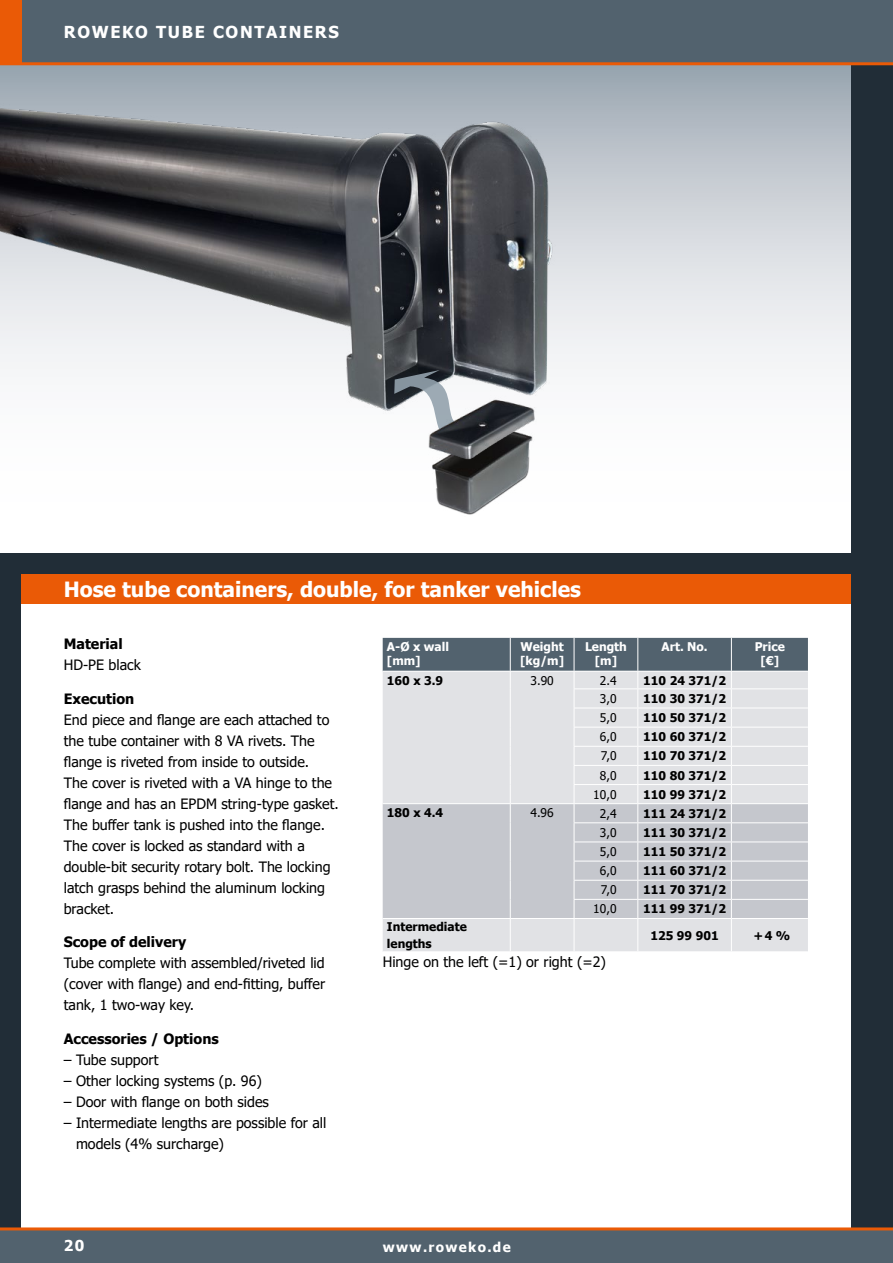
<style>
.page{position:relative;width:893px;height:1263px;background:#212d37}
.page>*{position:absolute;margin:0;border:0;box-sizing:border-box;transform-origin:0 0}
.t1{font:700 21px "Tahoma";color:#fff}
.t2{font:700 16.5px "Tahoma";letter-spacing:.1em;color:#fff}
.t3{font:700 15px "Tahoma";color:#fff}
.t4{font:14.25px/21px "Tahoma";color:#000}
.t5{font:700 14.25px "Tahoma";color:#000}
.t6{font:700 13.5px "Tahoma";letter-spacing:.1em;color:#fff}
.t7{font:700 12px/16.5px "Tahoma";color:#000}
.t8{font:12px "Tahoma";color:#000}
.t9{font:700 12px/13.5px "Tahoma";color:#fff}
</style>
<div class="page">
<svg style="left:0;top:65px;width:850px;height:488px;background:#e3e6e9"></svg>
<div style="left:21px;top:604px;width:829px;height:659px;background:#fff"></div>
<img style="left:0;top:91px;width:568px;height:324px">
<svg style="left:394px;top:370px;width:75px;height:67px"></svg>
<img style="left:422px;top:477px;width:117px;height:44px">
<img style="left:418px;top:385px;width:127px;height:92px">
<div style="left:0;top:1229px;width:893px;height:34px;background:#52626e"></div>
<div style="left:0;top:0;width:893px;height:64px;background:#52626e"></div>
<hr style="left:0;top:62px;width:893px;height:3px;background:#ea5a06">
<div style="left:0;top:0;width:21px;height:64px;background:#ea5a06"></div>
<hr style="left:0;top:1227px;width:893px;height:3px;background:#ea5a06">
<div style="left:21px;top:574px;width:829px;height:30px;background:#ea5a06"></div>
<div style="left:383px;top:919px;width:425px;height:32px;background:#e1e2e5"></div>
<svg style="left:383px;top:638px;width:425px;height:280px;background:#c5c8cd"></svg>
<hr style="left:510px;top:919px;width:1px;height:32px;background:#fff">
<hr style="left:574px;top:919px;width:1px;height:32px;background:#fff">
<hr style="left:637px;top:919px;width:1px;height:32px;background:#fff">
<hr style="left:731px;top:919px;width:1px;height:32px;background:#fff">
<hr style="left:574px;top:688px;width:64px;height:1px;background:#fff">
<hr style="left:638px;top:688px;width:93px;height:1px;background:#fff">
<hr style="left:731px;top:688px;width:77px;height:1px;background:#fff">
<hr style="left:574px;top:708px;width:64px;height:1px;background:#fff">
<hr style="left:638px;top:708px;width:93px;height:1px;background:#fff">
<hr style="left:731px;top:708px;width:77px;height:1px;background:#fff">
<hr style="left:574px;top:727px;width:64px;height:1px;background:#fff">
<hr style="left:638px;top:727px;width:93px;height:1px;background:#fff">
<hr style="left:731px;top:727px;width:77px;height:1px;background:#fff">
<hr style="left:574px;top:746px;width:64px;height:1px;background:#fff">
<hr style="left:638px;top:746px;width:93px;height:1px;background:#fff">
<hr style="left:731px;top:746px;width:77px;height:1px;background:#fff">
<hr style="left:574px;top:765px;width:64px;height:1px;background:#fff">
<hr style="left:638px;top:765px;width:93px;height:1px;background:#fff">
<hr style="left:731px;top:765px;width:77px;height:1px;background:#fff">
<hr style="left:574px;top:784px;width:64px;height:1px;background:#fff">
<hr style="left:638px;top:784px;width:93px;height:1px;background:#fff">
<hr style="left:731px;top:784px;width:77px;height:1px;background:#fff">
<hr style="left:383px;top:803px;width:127px;height:1px;background:#fff">
<hr style="left:510px;top:803px;width:64px;height:1px;background:#fff">
<hr style="left:574px;top:803px;width:64px;height:1px;background:#fff">
<hr style="left:638px;top:803px;width:93px;height:1px;background:#fff">
<hr style="left:731px;top:803px;width:77px;height:1px;background:#fff">
<hr style="left:574px;top:822px;width:64px;height:1px;background:#fff">
<hr style="left:638px;top:822px;width:93px;height:1px;background:#fff">
<hr style="left:731px;top:822px;width:77px;height:1px;background:#fff">
<hr style="left:574px;top:841px;width:64px;height:1px;background:#fff">
<hr style="left:638px;top:841px;width:93px;height:1px;background:#fff">
<hr style="left:731px;top:841px;width:77px;height:1px;background:#fff">
<hr style="left:574px;top:861px;width:64px;height:1px;background:#fff">
<hr style="left:638px;top:861px;width:93px;height:1px;background:#fff">
<hr style="left:731px;top:861px;width:77px;height:1px;background:#fff">
<hr style="left:574px;top:880px;width:64px;height:1px;background:#fff">
<hr style="left:638px;top:880px;width:93px;height:1px;background:#fff">
<hr style="left:731px;top:880px;width:77px;height:1px;background:#fff">
<hr style="left:574px;top:899px;width:64px;height:1px;background:#fff">
<hr style="left:638px;top:899px;width:93px;height:1px;background:#fff">
<hr style="left:731px;top:899px;width:77px;height:1px;background:#fff">
<p class="t2" style="left:64px;top:20px;width:277px">ROWEKO TUBE CONTAINERS</p>
<h1 class="t1" style="left:64px;top:574px;width:519px">Hose tube containers, double, for tanker vehicles</h1>
<p class="t5" style="left:64px;top:634px;width:60px">Material</p>
<p class="t4" style="left:64px;top:655px;width:79px">HD-PE black</p>
<p class="t5" style="left:64px;top:688px;width:72px">Execution</p>
<p class="t4" style="left:64px;top:710px;width:276px">End piece and flange are each attached to the tube container with 8 VA rivets. The flange is riveted from inside to outside.<br>The cover is riveted with a VA hinge to the flange and has an EPDM string-type gasket.<br>The buffer tank is pushed into the flange.<br>The cover is locked as standard with a double-bit security rotary bolt. The locking latch grasps behind the aluminum locking bracket.</p>
<p class="t5" style="left:64px;top:932px;width:124px">Scope of delivery</p>
<p class="t4" style="left:64px;top:953px;width:263px;text-align:justify">Tube complete with assembled/riveted lid (cover with flange) and end-fitting, buffer tank, 1 two-way key.</p>
<p class="t5" style="left:64px;top:1029px;width:156px">Accessories / Options</p>
<p class="t4" style="left:64px;top:1050px;width:96px">– Tube support</p>
<p class="t4" style="left:64px;top:1071px;width:200px">– Other locking systems (p. 96)</p>
<p class="t4" style="left:64px;top:1092px;width:207px">– Door with flange on both sides</p>
<p class="t4" style="left:76px;top:1113px;width:252px;text-indent:-12px">– Intermediate lengths are possible for all models (4% surcharge)</p>
<p class="t9" style="left:387px;top:641px;width:64px">A-Ø x wall [mm]</p>
<p class="t9" style="left:520px;top:641px;width:46px">Weight [kg/m]</p>
<p class="t9" style="left:585px;top:641px;width:43px;text-align:center">Length [m]</p>
<p class="t9" style="left:662px;top:641px;width:48px">Art. No.</p>
<p class="t9" style="left:755px;top:641px;width:32px;text-align:center">Price [€]</p>
<p class="t7" style="left:387px;top:672px;width:58px">160 x 3.9</p>
<p class="t8" style="left:530px;top:672px;width:25px">3.90</p>
<p class="t8" style="left:600px;top:672px;width:18px">2.4</p>
<p class="t7" style="left:643px;top:672px;width:84px">110 24 371/2</p>
<p class="t8" style="left:600px;top:691px;width:18px">3,0</p>
<p class="t7" style="left:643px;top:691px;width:84px">110 30 371/2</p>
<p class="t8" style="left:600px;top:710px;width:18px">5,0</p>
<p class="t7" style="left:643px;top:710px;width:84px">110 50 371/2</p>
<p class="t8" style="left:600px;top:729px;width:18px">6,0</p>
<p class="t7" style="left:643px;top:729px;width:84px">110 60 371/2</p>
<p class="t8" style="left:601px;top:748px;width:17px">7,0</p>
<p class="t7" style="left:643px;top:748px;width:84px">110 70 371/2</p>
<p class="t8" style="left:600px;top:767px;width:18px">8,0</p>
<p class="t7" style="left:643px;top:767px;width:84px">110 80 371/2</p>
<p class="t8" style="left:593px;top:786px;width:25px">10,0</p>
<p class="t7" style="left:643px;top:786px;width:84px">110 99 371/2</p>
<p class="t7" style="left:387px;top:805px;width:58px">180 x 4.4</p>
<p class="t8" style="left:531px;top:805px;width:25px">4.96</p>
<p class="t8" style="left:600px;top:805px;width:18px">2,4</p>
<p class="t7" style="left:643px;top:806px;width:84px">111 24 371/2</p>
<p class="t8" style="left:600px;top:824px;width:18px">3,0</p>
<p class="t7" style="left:643px;top:825px;width:84px">111 30 371/2</p>
<p class="t8" style="left:600px;top:844px;width:18px">5,0</p>
<p class="t7" style="left:643px;top:844px;width:84px">111 50 371/2</p>
<p class="t8" style="left:600px;top:863px;width:18px">6,0</p>
<p class="t7" style="left:643px;top:863px;width:84px">111 60 371/2</p>
<p class="t8" style="left:601px;top:882px;width:17px">7,0</p>
<p class="t7" style="left:643px;top:882px;width:84px">111 70 371/2</p>
<p class="t8" style="left:593px;top:901px;width:25px">10,0</p>
<p class="t7" style="left:643px;top:901px;width:84px">111 99 371/2</p>
<p class="t7" style="left:387px;top:919px;width:81px">Intermediate lengths</p>
<p class="t7" style="left:650px;top:927px;width:70px">125 99 901</p>
<p class="t7" style="left:753px;top:927px;width:38px">+4 %</p>
<p class="t4" style="left:383px;top:952px;width:225px">Hinge on the left (=1) or right (=2)</p>
<p class="t3" style="left:64px;top:1235px;width:22px">20</p>
<p class="t6" style="left:383px;top:1237px;width:129px">www.roweko.de</p>
</div>
